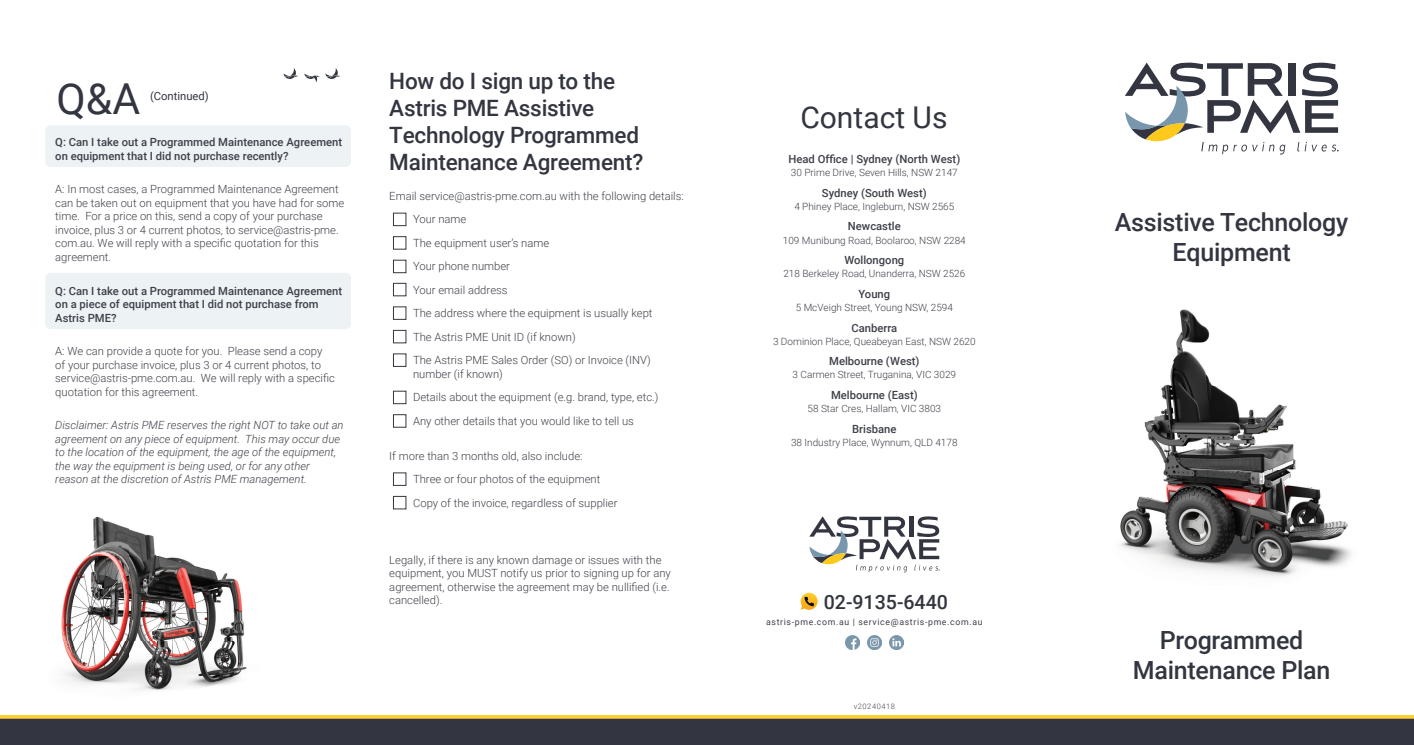
<style>
.page{position:relative;width:1414px;height:745px;background:#fff}
.page>*{position:absolute;margin:0;border:0;box-sizing:border-box;transform-origin:0 0}
.t1{font:42.62px "Roboto";color:#333641}
.t2{font:30px "Roboto";color:#333641}
.t3{font:500 25px/30px "Roboto";letter-spacing:-.01em;color:#333641;text-align:center}
.t4{font:500 22.5px/27px "Roboto";letter-spacing:-.01em;color:#333641}
.t5{font:500 19.62px "Roboto";color:#323640}
.t6{font:300 11.25px/13.5px "Roboto";color:#3e414a}
.t7{font:500 11.25px/13.5px "Roboto";color:#3e414a}
.t8{font:italic 300 11.25px/13.5px "Roboto";color:#3e414a}
.t9{font:11.25px "Roboto";color:#333641}
.t10{font:300 10px "Roboto";color:#3e414a}
.t11{font:8.75px "Roboto";letter-spacing:.075em;color:#3e414a}
.t12{font:300 7.5px "Roboto";letter-spacing:.075em;color:#3e414a}
</style>
<div class="page">
<img style="left:61px;top:516px;width:186px;height:175px">
<img style="left:1120px;top:309px;width:232px;height:268px">
<svg style="left:0;top:715px;width:1414px;height:29px;background:#4d493f"></svg>
<div style="left:45px;top:125px;width:306px;height:42px;background:#edf2f5;border-radius:5px"></div>
<div style="left:45px;top:273px;width:306px;height:56px;background:#edf2f5;border-radius:5px"></div>
<svg style="left:284px;top:68px;width:56px;height:14px"></svg>
<div style="left:393px;top:212px;width:13px;height:14px;border:1px solid #333641"></div>
<div style="left:393px;top:236px;width:13px;height:13px;border:1px solid #333641"></div>
<div style="left:393px;top:259px;width:13px;height:14px;border:1px solid #333641"></div>
<div style="left:393px;top:283px;width:13px;height:13px;border:1px solid #333641"></div>
<div style="left:393px;top:306px;width:13px;height:14px;border:1px solid #333641"></div>
<div style="left:393px;top:330px;width:13px;height:13px;border:1px solid #333641"></div>
<div style="left:393px;top:353px;width:13px;height:14px;border:1px solid #333641"></div>
<div style="left:393px;top:390px;width:13px;height:14px;border:1px solid #333641"></div>
<div style="left:393px;top:414px;width:13px;height:13px;border:1px solid #333641"></div>
<div style="left:393px;top:495px;width:13px;height:14px;border:1px solid #333641"></div>
<svg style="left:809px;top:516px;width:131px;height:56px"></svg>
<svg style="left:1125px;top:62px;width:214px;height:92px"></svg>
<img style="left:801px;top:592px;width:17px;height:17px">
<svg style="left:804px;top:596px;width:10px;height:10px"></svg>
<img style="left:845px;top:635px;width:14px;height:14px">
<img style="left:867px;top:635px;width:14px;height:14px">
<img style="left:889px;top:635px;width:14px;height:14px">
<h1 class="t1" style="left:57px;top:69px;width:85px">Q&amp;A</h1>
<p class="t9" style="left:150px;top:88px;width:60px">(Continued)</p>
<p class="t7" style="left:55px;top:135px;width:288px">Q: Can I take out a Programmed Maintenance Agreement on equipment that I did not purchase recently?</p>
<p class="t6" style="left:55px;top:182px;width:291px">A: In most cases, a Programmed Maintenance Agreement can be taken out on equipment that you have had for some time. For a price on this, send a copy of your purchase invoice, plus 3 or 4 current photos, to service@astris-pme. com.au. We will reply with a specific quotation for this agreement.</p>
<p class="t7" style="left:55px;top:283px;width:288px">Q: Can I take out a Programmed Maintenance Agreement on a piece of equipment that I did not purchase from<br>Astris PME?</p>
<p class="t6" style="left:55px;top:344px;width:281px">A: We can provide a quote for you. Please send a copy of your purchase invoice, plus 3 or 4 current photos, to service@astris-pme.com.au. We will reply with a specific quotation for this agreement.</p>
<p class="t8" style="left:55px;top:418px;width:290px">Disclaimer: Astris PME reserves the right NOT to take out an agreement on any piece of equipment. This may occur due to the location of the equipment, the age of the equipment, the way the equipment is being used, or for any other reason at the discretion of Astris PME management.</p>
<h3 class="t4" style="left:389px;top:67px;width:255px">How do I sign up to the<br>Astris PME Assistive<br>Technology Programmed<br>Maintenance Agreement?</h3>
<p class="t6" style="left:413px;top:183px;width:272px;line-height:23.5px;text-indent:-24px">Email service@astris-pme.com.au with the following details:<br>Your name<br>The equipment user’s name<br>Your phone number<br>Your email address<br>The address where the equipment is usually kept<br>The Astris PME Unit ID (if known)<br>The Astris PME Sales Order (SO) or Invoice (INV)</p>
<p class="t6" style="left:413px;top:361px;width:247px;line-height:23.5px">number (if known)<br>Details about the equipment (e.g. brand, type, etc.)<br>Any other details that you would like to tell us</p>
<p class="t6" style="left:413px;top:443px;width:206px;line-height:23.5px;text-indent:-24px">If more than 3 months old, also include:<br>Three or four photos of the equipment<br>Copy of the invoice, regardless of supplier</p>
<p class="t6" style="left:389px;top:552px;width:283px">Legally, if there is any known damage or issues with the equipment, you MUST notify us prior to signing up for any agreement, otherwise the agreement may be nullified (i.e. cancelled).</p>
<h2 class="t2" style="left:800px;top:96px;width:149px">Contact Us</h2>
<p class="t7" style="left:788px;top:152px;width:173px">Head Office | Sydney (North West)</p>
<p class="t10" style="left:791px;top:165px;width:168px">30 Prime Drive, Seven Hills, NSW 2147</p>
<p class="t7" style="left:822px;top:185px;width:106px">Sydney (South West)</p>
<p class="t10" style="left:794px;top:199px;width:162px">4 Phiney Place, Ingleburn, NSW 2565</p>
<p class="t7" style="left:848px;top:219px;width:54px">Newcastle</p>
<p class="t10" style="left:783px;top:233px;width:184px">109 Munibung Road, Boolaroo, NSW 2284</p>
<p class="t7" style="left:844px;top:253px;width:61px">Wollongong</p>
<p class="t10" style="left:783px;top:266px;width:184px">218 Berkeley Road, Unanderra, NSW 2526</p>
<p class="t7" style="left:858px;top:286px;width:33px">Young</p>
<p class="t10" style="left:796px;top:300px;width:159px">5 McVeigh Street, Young NSW, 2594</p>
<p class="t7" style="left:851px;top:320px;width:47px">Canberra</p>
<p class="t10" style="left:773px;top:334px;width:204px">3 Dominion Place, Queabeyan East, NSW 2620</p>
<p class="t7" style="left:829px;top:354px;width:92px">Melbourne (West)</p>
<p class="t10" style="left:793px;top:368px;width:165px">3 Carmen Street, Truganina, VIC 3029</p>
<p class="t7" style="left:831px;top:388px;width:88px">Melbourne (East)</p>
<p class="t10" style="left:807px;top:401px;width:135px">58 Star Cres, Hallam, VIC 3803</p>
<p class="t7" style="left:852px;top:421px;width:46px">Brisbane</p>
<p class="t10" style="left:791px;top:435px;width:168px">38 Industry Place, Wynnum, QLD 4178</p>
<h3 class="t5" style="left:824px;top:588px;width:126px">02-9135-6440</h3>
<p class="t11" style="left:766px;top:615px;width:218px">astris-pme.com.au | service@astris-pme.com.au</p>
<p class="t12" style="left:854px;top:701px;width:43px">v20240418</p>
<h3 class="t3" style="left:1115px;top:206px;width:235px">Assistive Technology<br>Equipment</h3>
<h3 class="t3" style="left:1133px;top:624px;width:199px">Programmed<br>Maintenance Plan</h3>
</div>
